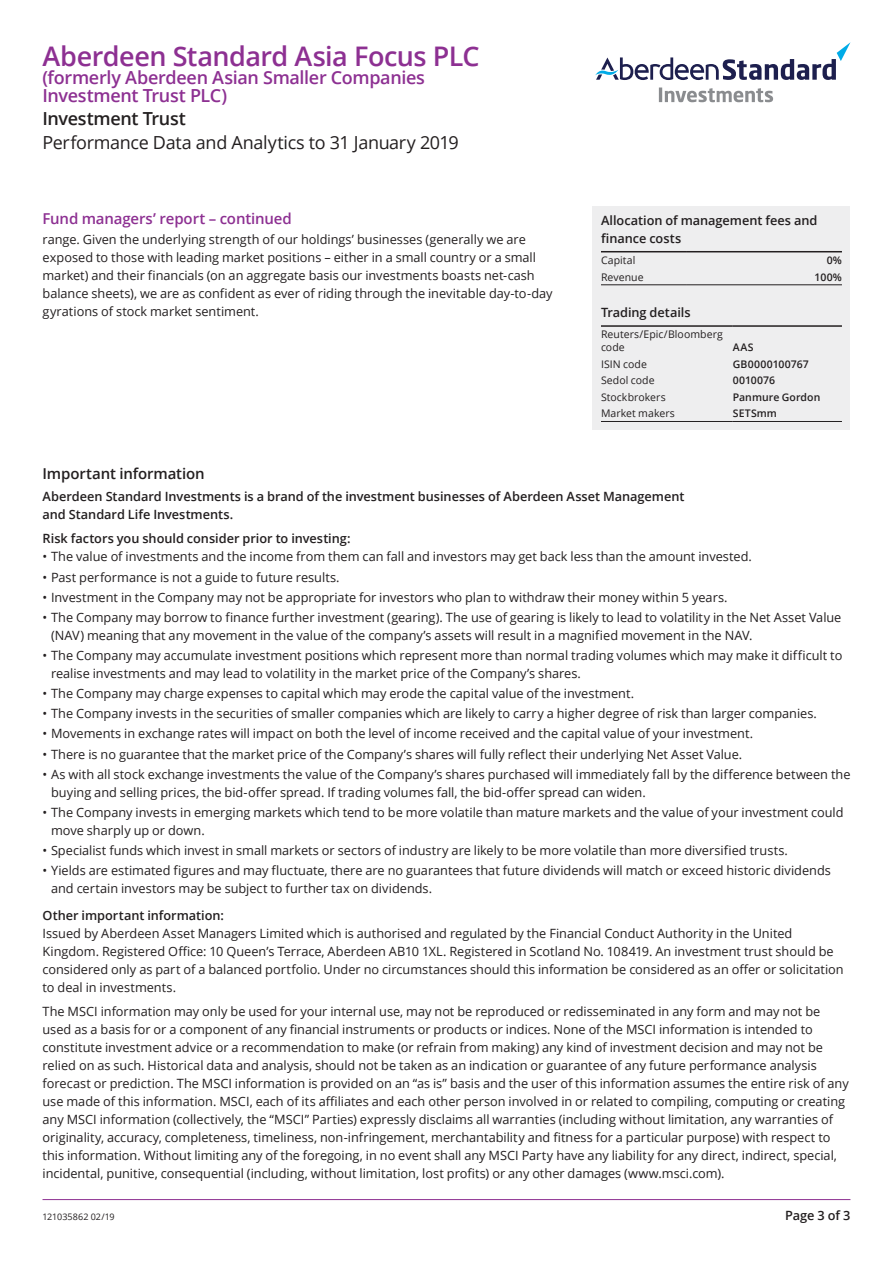
<style>
.page{position:relative;width:893px;height:1263px;background:#fff}
.page>*{position:absolute;margin:0;border:0;box-sizing:border-box;transform-origin:0 0}
.t1{font:600 27px "Open Sans";letter-spacing:-.02em;color:#8d3092}
.t2{font:600 18px/18px "Open Sans";letter-spacing:-.02em;color:#8d3092}
.t3{font:18px "Open Sans";letter-spacing:-.02em;color:#231f20}
.t4{font:600 18px "Open Sans";letter-spacing:-.02em;color:#231f20}
.t5{font:600 15px "Open Sans";letter-spacing:-.01em;color:#8d3092}
.t6{font:600 15px "Open Sans";letter-spacing:-.01em;color:#231f20}
.t7{font:12.75px/18px "Open Sans";color:#231f20}
.t8{font:600 12.75px/18px "Open Sans";color:#231f20}
.t9{font:10.5px/12.8px "Open Sans";letter-spacing:.005em;color:#231f20}
.t10{font:600 10.5px "Open Sans";letter-spacing:.005em;color:#231f20}
.t11{font:9px "Open Sans";letter-spacing:.005em;color:#231f20}
</style>
<div class="page">
<hr style="left:43px;top:1199px;width:807px;height:1px;background:#8d3092">
<svg style="left:595px;top:42px;width:255px;height:38px"></svg>
<svg style="left:659px;top:88px;width:114px;height:14px"></svg>
<div style="left:592px;top:206px;width:258px;height:224px;background:#eeeeef"></div>
<hr style="left:601px;top:285px;width:85px;height:1px;background:#231f20">
<hr style="left:686px;top:285px;width:156px;height:1px;background:#231f20">
<hr style="left:601px;top:251px;width:85px;height:1px;background:#231f20">
<hr style="left:686px;top:251px;width:156px;height:1px;background:#231f20">
<hr style="left:601px;top:325px;width:132px;height:2px;background:#231f20">
<hr style="left:733px;top:325px;width:109px;height:2px;background:#231f20">
<hr style="left:601px;top:421px;width:132px;height:1px;background:#231f20">
<hr style="left:733px;top:421px;width:109px;height:1px;background:#231f20">
<h1 class="t1" style="left:43px;top:38px;width:439px">Aberdeen Standard Asia Focus PLC</h1>
<h2 class="t2" style="left:43px;top:68px;width:384px">(formerly Aberdeen Asian Smaller Companies<br>Investment Trust PLC)</h2>
<h2 class="t4" style="left:43px;top:106px;width:145px">Investment Trust</h2>
<h2 class="t3" style="left:43px;top:130px;width:418px">Performance Data and Analytics to 31 January 2019</h2>
<p class="t5" style="left:43px;top:208px;width:251px">Fund managers’ report – continued</p>
<p class="t8" style="left:601px;top:211px;width:218px">Allocation of management fees and finance costs</p>
<p class="t9" style="left:601px;top:254px;width:36px">Capital</p>
<p class="t10" style="left:827px;top:253px;width:17px">0%</p>
<p class="t9" style="left:601px;top:270px;width:44px">Revenue</p>
<p class="t10" style="left:815px;top:270px;width:29px">100%</p>
<p class="t8" style="left:601px;top:303px;width:91px">Trading details</p>
<p class="t9" style="left:601px;top:328px;width:123px">Reuters/Epic/Bloomberg code</p>
<p class="t7" style="left:43px;top:230px;width:512px">range. Given the underlying strength of our holdings’ businesses (generally we are exposed to those with leading market positions – either in a small country or a small market) and their financials (on an aggregate basis our investments boasts net-cash balance sheets), we are as confident as ever of riding through the inevitable day-to-day gyrations of stock market sentiment.</p>
<p class="t10" style="left:733px;top:340px;width:22px">AAS</p>
<p class="t9" style="left:601px;top:357px;width:47px">ISIN code</p>
<p class="t10" style="left:733px;top:357px;width:78px">GB0000100767</p>
<p class="t9" style="left:601px;top:374px;width:55px">Sedol code</p>
<p class="t10" style="left:733px;top:373px;width:44px">0010076</p>
<p class="t9" style="left:601px;top:390px;width:66px">Stockbrokers</p>
<p class="t10" style="left:733px;top:390px;width:89px">Panmure Gordon</p>
<p class="t9" style="left:601px;top:407px;width:75px">Market makers</p>
<p class="t10" style="left:733px;top:406px;width:46px">SETSmm</p>
<p class="t6" style="left:43px;top:463px;width:164px">Important information</p>
<p class="t8" style="left:43px;top:487px;width:643px">Aberdeen Standard Investments is a brand of the investment businesses of Aberdeen Asset Management and Standard Life Investments.</p>
<p class="t8" style="left:43px;top:530px;width:310px">Risk factors you should consider prior to investing:</p>
<p class="t7" style="left:43px;top:547px;width:711px">• The value of investments and the income from them can fall and investors may get back less than the amount invested.</p>
<p class="t7" style="left:43px;top:568px;width:299px">• Past performance is not a guide to future results.</p>
<p class="t7" style="left:43px;top:588px;width:687px">• Investment in the Company may not be appropriate for investors who plan to withdraw their money within 5 years.</p>
<p class="t7" style="left:51px;top:608px;width:792px;text-indent:-9px">• The Company may borrow to finance further investment (gearing). The use of gearing is likely to lead to volatility in the Net Asset Value (NAV) meaning that any movement in the value of the company’s assets will result in a magnified movement in the NAV.</p>
<p class="t7" style="left:51px;top:646px;width:793px;text-indent:-9px">• The Company may accumulate investment positions which represent more than normal trading volumes which may make it difficult to realise investments and may lead to volatility in the market price of the Company’s shares.</p>
<p class="t7" style="left:43px;top:684px;width:593px">• The Company may charge expenses to capital which may erode the capital value of the investment.</p>
<p class="t7" style="left:43px;top:704px;width:776px">• The Company invests in the securities of smaller companies which are likely to carry a higher degree of risk than larger companies.</p>
<p class="t7" style="left:43px;top:724px;width:712px">• Movements in exchange rates will impact on both the level of income received and the capital value of your investment.</p>
<p class="t7" style="left:43px;top:745px;width:701px">• There is no guarantee that the market price of the Company’s shares will fully reflect their underlying Net Asset Value.</p>
<p class="t7" style="left:51px;top:765px;width:801px;text-indent:-9px">• As with all stock exchange investments the value of the Company’s shares purchased will immediately fall by the difference between the buying and selling prices, the bid-offer spread. If trading volumes fall, the bid-offer spread can widen.</p>
<p class="t7" style="left:51px;top:803px;width:794px;text-indent:-9px">• The Company invests in emerging markets which tend to be more volatile than mature markets and the value of your investment could move sharply up or down.</p>
<p class="t7" style="left:43px;top:841px;width:747px">• Specialist funds which invest in small markets or sectors of industry are likely to be more volatile than more diversified trusts.</p>
<p class="t7" style="left:51px;top:861px;width:781px;text-indent:-9px">• Yields are estimated figures and may fluctuate, there are no guarantees that future dividends will match or exceed historic dividends and certain investors may be subject to further tax on dividends.</p>
<p class="t8" style="left:43px;top:906px;width:183px">Other important information:</p>
<p class="t7" style="left:43px;top:924px;width:803px">Issued by Aberdeen Asset Managers Limited which is authorised and regulated by the Financial Conduct Authority in the United Kingdom. Registered Office: 10 Queen’s Terrace, Aberdeen AB10 1XL. Registered in Scotland No. 108419. An investment trust should be considered only as part of a balanced portfolio. Under no circumstances should this information be considered as an offer or solicitation to deal in investments.</p>
<p class="t7" style="left:43px;top:1002px;width:808px">The MSCI information may only be used for your internal use, may not be reproduced or redisseminated in any form and may not be used as a basis for or a component of any financial instruments or products or indices. None of the MSCI information is intended to constitute investment advice or a recommendation to make (or refrain from making) any kind of investment decision and may not be relied on as such. Historical data and analysis, should not be taken as an indication or guarantee of any future performance analysis forecast or prediction. The MSCI information is provided on an “as is” basis and the user of this information assumes the entire risk of any use made of this information. MSCI, each of its affiliates and each other person involved in or related to compiling, computing or creating any MSCI information (collectively, the “MSCI” Parties) expressly disclaims all warranties (including without limitation, any warranties of originality, accuracy, completeness, timeliness, non-infringement, merchantability and fitness for a particular purpose) with respect to this information. Without limiting any of the foregoing, in no event shall any MSCI Party have any liability for any direct, indirect, special, incidental, punitive, consequential (including, without limitation, lost profits) or any other damages (www.msci.com).</p>
<p class="t11" style="left:43px;top:1211px;width:74px">121035862 02/19</p>
<p class="t8" style="left:785px;top:1206px;width:67px">Page 3 of 3</p>
</div>
